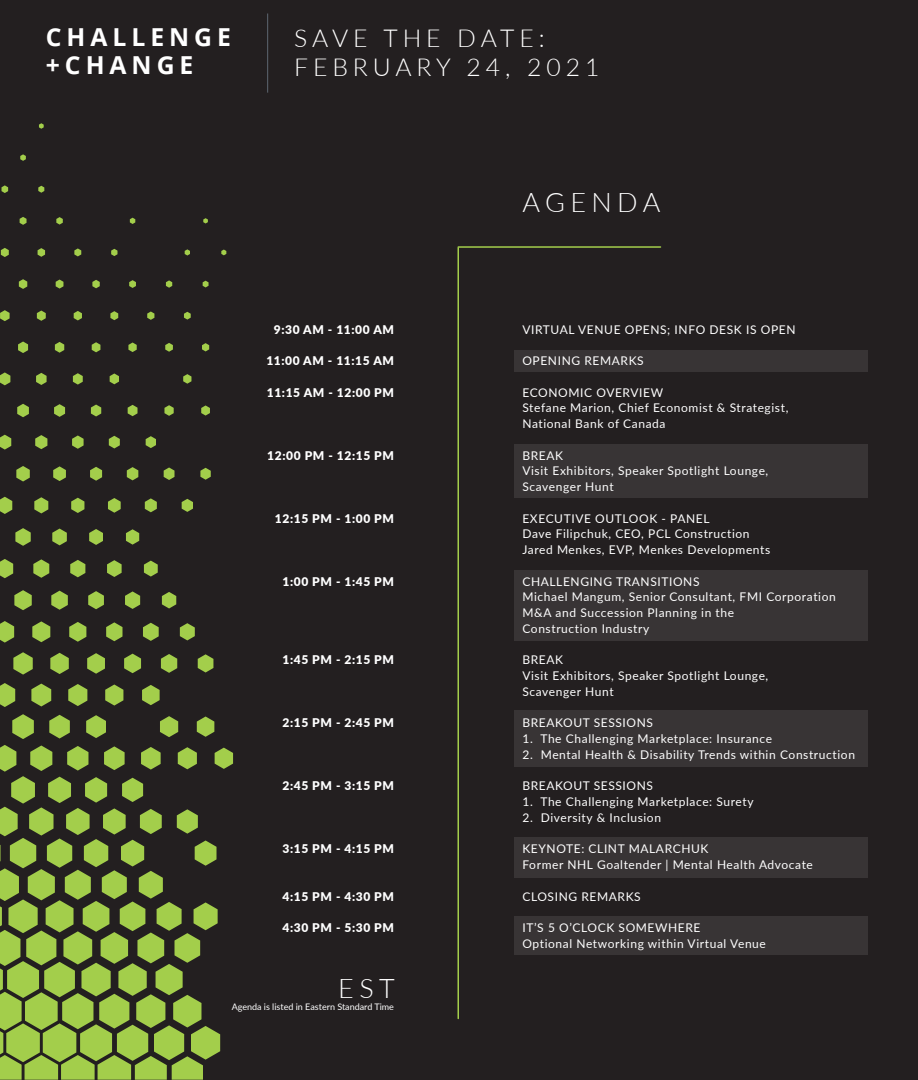
<style>
.page{position:relative;width:918px;height:1080px;background:#231f20}
.page>*{position:absolute;margin:0;border:0;box-sizing:border-box;transform-origin:0 0}
.t1{font:300 27px "Lato";letter-spacing:.2em;color:#fff}
.t2{font:300 24.75px/28.5px "Lato";letter-spacing:.2em;color:#fff}
.t3{font:700 24.75px/28.5px "Open Sans";letter-spacing:.2em;color:#fff}
.t4{font:12px/15.8px "Lato";letter-spacing:.05em;color:#fff}
.t5{font:900 12px "Lato";letter-spacing:.05em;color:#fff}
.t6{font:9px "Lato";color:#fff}
</style>
<div class="page">
<hr style="left:458px;top:248px;width:1px;height:771px;background:#a4ce4b">
<svg style="left:0;top:497px;width:12px;height:17px"></svg>
<svg style="left:0;top:559px;width:13px;height:19px"></svg>
<svg style="left:15px;top:528px;width:16px;height:18px"></svg>
<svg style="left:34px;top:497px;width:14px;height:16px"></svg>
<svg style="left:16px;top:466px;width:14px;height:16px"></svg>
<svg style="left:0;top:435px;width:11px;height:15px"></svg>
<svg style="left:0;top:621px;width:14px;height:22px"></svg>
<svg style="left:14px;top:590px;width:18px;height:20px"></svg>
<svg style="left:33px;top:559px;width:16px;height:19px"></svg>
<svg style="left:52px;top:529px;width:15px;height:16px"></svg>
<svg style="left:71px;top:498px;width:13px;height:15px"></svg>
<svg style="left:53px;top:466px;width:13px;height:15px"></svg>
<svg style="left:35px;top:435px;width:12px;height:14px"></svg>
<svg style="left:17px;top:404px;width:12px;height:13px"></svg>
<svg style="left:0;top:372px;width:10px;height:13px"></svg>
<svg style="left:0;top:683px;width:15px;height:24px"></svg>
<svg style="left:13px;top:652px;width:20px;height:23px"></svg>
<svg style="left:32px;top:621px;width:18px;height:21px"></svg>
<svg style="left:51px;top:591px;width:17px;height:19px"></svg>
<svg style="left:70px;top:560px;width:15px;height:17px"></svg>
<svg style="left:89px;top:529px;width:14px;height:16px"></svg>
<svg style="left:108px;top:498px;width:13px;height:15px"></svg>
<svg style="left:90px;top:467px;width:12px;height:14px"></svg>
<svg style="left:72px;top:435px;width:12px;height:14px"></svg>
<svg style="left:54px;top:404px;width:11px;height:13px"></svg>
<svg style="left:36px;top:373px;width:11px;height:12px"></svg>
<svg style="left:18px;top:342px;width:10px;height:11px"></svg>
<svg style="left:0;top:310px;width:10px;height:11px"></svg>
<svg style="left:12px;top:714px;width:22px;height:25px"></svg>
<svg style="left:31px;top:684px;width:20px;height:22px"></svg>
<svg style="left:50px;top:653px;width:19px;height:21px"></svg>
<svg style="left:69px;top:622px;width:17px;height:20px"></svg>
<svg style="left:88px;top:591px;width:16px;height:18px"></svg>
<svg style="left:107px;top:560px;width:15px;height:17px"></svg>
<svg style="left:126px;top:529px;width:13px;height:16px"></svg>
<svg style="left:145px;top:498px;width:12px;height:14px"></svg>
<svg style="left:127px;top:467px;width:11px;height:13px"></svg>
<svg style="left:109px;top:436px;width:11px;height:12px"></svg>
<svg style="left:91px;top:405px;width:10px;height:11px"></svg>
<svg style="left:73px;top:373px;width:10px;height:12px"></svg>
<svg style="left:55px;top:342px;width:9px;height:11px"></svg>
<svg style="left:37px;top:311px;width:9px;height:10px"></svg>
<svg style="left:19px;top:279px;width:8px;height:10px"></svg>
<svg style="left:1px;top:248px;width:8px;height:9px"></svg>
<svg style="left:49px;top:715px;width:21px;height:24px"></svg>
<svg style="left:68px;top:684px;width:19px;height:22px"></svg>
<svg style="left:87px;top:653px;width:18px;height:21px"></svg>
<svg style="left:106px;top:622px;width:17px;height:19px"></svg>
<svg style="left:125px;top:591px;width:15px;height:18px"></svg>
<svg style="left:144px;top:561px;width:14px;height:16px"></svg>
<svg style="left:182px;top:499px;width:11px;height:13px"></svg>
<svg style="left:164px;top:467px;width:11px;height:13px"></svg>
<svg style="left:146px;top:436px;width:10px;height:12px"></svg>
<svg style="left:128px;top:405px;width:10px;height:11px"></svg>
<svg style="left:110px;top:373px;width:9px;height:11px"></svg>
<svg style="left:92px;top:342px;width:8px;height:10px"></svg>
<svg style="left:74px;top:311px;width:8px;height:9px"></svg>
<svg style="left:56px;top:280px;width:7px;height:9px"></svg>
<svg style="left:38px;top:248px;width:7px;height:9px"></svg>
<svg style="left:20px;top:217px;width:7px;height:8px"></svg>
<svg style="left:86px;top:715px;width:20px;height:23px"></svg>
<svg style="left:105px;top:685px;width:18px;height:21px"></svg>
<svg style="left:124px;top:654px;width:17px;height:19px"></svg>
<svg style="left:143px;top:623px;width:16px;height:18px"></svg>
<svg style="left:162px;top:592px;width:14px;height:17px"></svg>
<svg style="left:200px;top:468px;width:11px;height:12px"></svg>
<svg style="left:164px;top:405px;width:10px;height:11px"></svg>
<svg style="left:128px;top:343px;width:9px;height:9px"></svg>
<svg style="left:110px;top:311px;width:8px;height:9px"></svg>
<svg style="left:92px;top:280px;width:8px;height:8px"></svg>
<svg style="left:74px;top:248px;width:7px;height:8px"></svg>
<svg style="left:56px;top:217px;width:7px;height:8px"></svg>
<svg style="left:38px;top:186px;width:6px;height:7px"></svg>
<svg style="left:2px;top:185px;width:6px;height:8px"></svg>
<svg style="left:142px;top:685px;width:18px;height:20px"></svg>
<svg style="left:161px;top:654px;width:16px;height:19px"></svg>
<svg style="left:180px;top:623px;width:15px;height:17px"></svg>
<svg style="left:201px;top:405px;width:9px;height:11px"></svg>
<svg style="left:183px;top:374px;width:8px;height:10px"></svg>
<svg style="left:165px;top:343px;width:8px;height:9px"></svg>
<svg style="left:147px;top:312px;width:7px;height:8px"></svg>
<svg style="left:129px;top:280px;width:7px;height:8px"></svg>
<svg style="left:111px;top:249px;width:6px;height:7px"></svg>
<svg style="left:20px;top:154px;width:6px;height:7px"></svg>
<svg style="left:148px;top:747px;width:13px;height:23px"></svg>
<svg style="left:160px;top:716px;width:18px;height:21px"></svg>
<svg style="left:198px;top:654px;width:15px;height:19px"></svg>
<svg style="left:202px;top:343px;width:7px;height:8px"></svg>
<svg style="left:184px;top:312px;width:7px;height:8px"></svg>
<svg style="left:166px;top:280px;width:6px;height:8px"></svg>
<svg style="left:130px;top:218px;width:5px;height:6px"></svg>
<svg style="left:39px;top:123px;width:5px;height:6px"></svg>
<svg style="left:148px;top:809px;width:14px;height:25px"></svg>
<svg style="left:178px;top:747px;width:19px;height:22px"></svg>
<svg style="left:197px;top:717px;width:17px;height:20px"></svg>
<svg style="left:203px;top:281px;width:6px;height:6px"></svg>
<svg style="left:185px;top:249px;width:5px;height:7px"></svg>
<svg style="left:177px;top:809px;width:21px;height:25px"></svg>
<svg style="left:215px;top:748px;width:18px;height:21px"></svg>
<svg style="left:221px;top:250px;width:5px;height:5px"></svg>
<svg style="left:203px;top:218px;width:5px;height:6px"></svg>
<svg style="left:0;top:745px;width:148px;height:335px"></svg>
<svg style="left:135px;top:841px;width:85px;height:239px"></svg>
<hr style="left:458px;top:246px;width:203px;height:2px;background:#a4ce4c">
<div style="left:514px;top:350px;width:354px;height:21px;background:#383435"></div>
<div style="left:514px;top:444px;width:354px;height:53px;background:#383435"></div>
<div style="left:514px;top:570px;width:354px;height:70px;background:#383435"></div>
<div style="left:514px;top:710px;width:354px;height:57px;background:#383435"></div>
<div style="left:514px;top:837px;width:354px;height:41px;background:#383435"></div>
<div style="left:514px;top:917px;width:354px;height:38px;background:#383435"></div>
<hr style="left:267px;top:14px;width:1px;height:79px;background:#5d6771">
<h2 class="t3" style="left:46px;top:22px;width:187px">CHALLENGE +CHANGE</h2>
<h2 class="t2" style="left:294px;top:23px;width:307px">SAVE THE DATE:<br>FEBRUARY 24, 2021</h2>
<p class="t5" style="left:274px;top:320px;width:122px">9:30 AM - 11:00 AM</p>
<p class="t5" style="left:266px;top:352px;width:129px">11:00 AM - 11:15 AM</p>
<p class="t5" style="left:267px;top:383px;width:129px">11:15 AM - 12:00 PM</p>
<p class="t5" style="left:267px;top:446px;width:128px">12:00 PM - 12:15 PM</p>
<p class="t5" style="left:275px;top:509px;width:121px">12:15 PM - 1:00 PM</p>
<p class="t5" style="left:282px;top:572px;width:113px">1:00 PM - 1:45 PM</p>
<p class="t5" style="left:282px;top:651px;width:113px">1:45 PM - 2:15 PM</p>
<p class="t5" style="left:282px;top:714px;width:113px">2:15 PM - 2:45 PM</p>
<p class="t5" style="left:282px;top:777px;width:113px">2:45 PM - 3:15 PM</p>
<p class="t5" style="left:282px;top:840px;width:113px">3:15 PM - 4:15 PM</p>
<p class="t5" style="left:282px;top:887px;width:113px">4:15 PM - 4:30 PM</p>
<p class="t5" style="left:282px;top:919px;width:113px">4:30 PM - 5:30 PM</p>
<h1 class="t1" style="left:338px;top:969px;width:58px">EST</h1>
<p class="t6" style="left:232px;top:1001px;width:164px">Agenda is listed in Eastern Standard Time</p>
<h1 class="t1" style="left:522px;top:184px;width:139px">AGENDA</h1>
<p class="t4" style="left:522px;top:321px;width:275px">VIRTUAL VENUE OPENS; INFO DESK IS OPEN</p>
<p class="t4" style="left:522px;top:352px;width:123px">OPENING REMARKS</p>
<p class="t4" style="left:522px;top:384px;width:267px">ECONOMIC OVERVIEW<br>Stefane Marion, Chief Economist &amp; Strategist,<br>National Bank of Canada</p>
<p class="t4" style="left:522px;top:447px;width:247px">BREAK<br>Visit Exhibitors, Speaker Spotlight Lounge,<br>Scavenger Hunt</p>
<p class="t4" style="left:522px;top:510px;width:249px">EXECUTIVE OUTLOOK - PANEL<br>Dave Filipchuk, CEO, PCL Construction<br>Jared Menkes, EVP, Menkes Developments</p>
<p class="t4" style="left:522px;top:573px;width:315px">CHALLENGING TRANSITIONS<br>Michael Mangum, Senior Consultant, FMI Corporation M&amp;A and Succession Planning in the<br>Construction Industry</p>
<p class="t4" style="left:522px;top:652px;width:247px">BREAK<br>Visit Exhibitors, Speaker Spotlight Lounge,<br>Scavenger Hunt</p>
<p class="t4" style="left:522px;top:715px;width:132px">BREAKOUT SESSIONS</p>
<p class="t4" style="left:522px;top:730px;width:251px">1. The Challenging Marketplace: Insurance</p>
<p class="t4" style="left:522px;top:746px;width:334px">2. Mental Health &amp; Disability Trends within Construction</p>
<p class="t4" style="left:522px;top:778px;width:132px">BREAKOUT SESSIONS</p>
<p class="t4" style="left:522px;top:793px;width:233px">1. The Challenging Marketplace: Surety</p>
<p class="t4" style="left:522px;top:809px;width:140px">2. Diversity &amp; Inclusion</p>
<p class="t4" style="left:522px;top:841px;width:292px">KEYNOTE: CLINT MALARCHUK<br>Former NHL Goaltender | Mental Health Advocate</p>
<p class="t4" style="left:522px;top:888px;width:120px">CLOSING REMARKS</p>
<p class="t4" style="left:522px;top:919px;width:245px">IT’S 5 O’CLOCK SOMEWHERE<br>Optional Networking within Virtual Venue</p>
</div>
